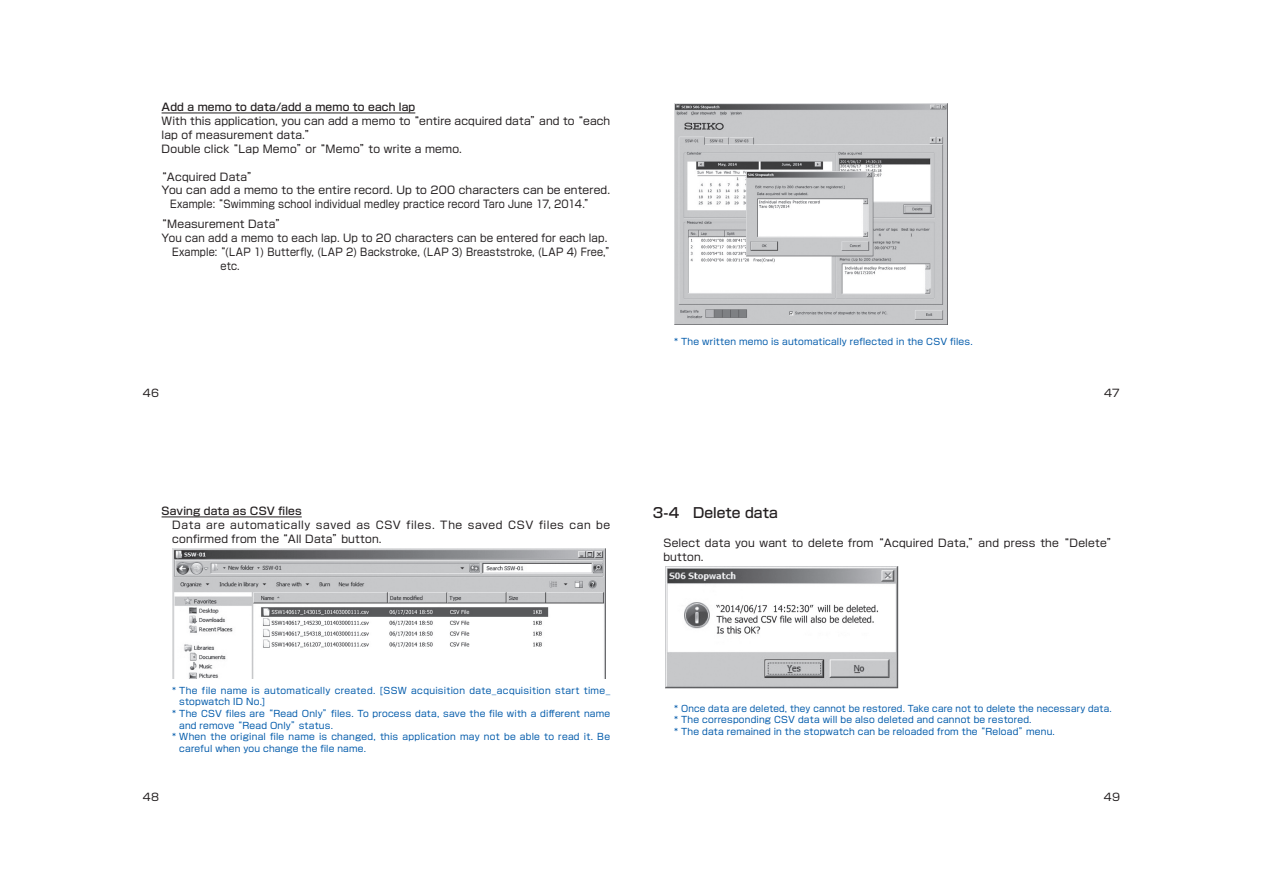
<style>
.page{position:relative;width:1263px;height:893px;background:#fff}
.page>*{position:absolute;margin:0;border:0;box-sizing:border-box;transform-origin:0 0}
.t1{font:500 13.8px "Shin Go Pro";letter-spacing:.005em;color:#231f20}
.t2{font:10.65px/13.8px "Shin Go Pro";letter-spacing:.015em;color:#231f20}
.t3{font:10.65px/13.8px "Shin Go Pro";letter-spacing:.045em;color:#231f20}
.t4{font:10.65px "Shin Go Pro";letter-spacing:.015em;color:#231f20;scale:.96 1}
.t5{font:500 10.65px "Shin Go Pro";letter-spacing:.015em;color:#231f20}
.t6{font:10.65px "Shin Go Pro";letter-spacing:.015em;color:#231f20;scale:.9 1}
.t7{font:10.5px "Shin Go Pro";letter-spacing:.04em;color:#231f20}
.t8{font:9px/11.7px "Shin Go Pro";letter-spacing:.025em;color:#015aaa}
</style>
<div class="page">
<img style="left:665px;top:567px;width:234px;height:121px">
<hr style="left:162px;top:517px;width:140px;height:1px;background:#231f20">
<img style="left:172px;top:549px;width:433px;height:129px">
<img style="left:674px;top:103px;width:274px;height:222px">
<hr style="left:162px;top:113px;width:253px;height:1px;background:#231f20">
<p class="t5" style="left:162px;top:99px;width:255px">Add a memo to data/add a memo to each lap</p>
<p class="t2" style="left:162px;top:113px;width:450px">With this application, you can add a memo to“entire acquired data”and to“each</p>
<p class="t2" style="left:162px;top:127px;width:155px">lap of measurement data.”</p>
<p class="t2" style="left:151px;top:141px;width:312px">　Double click“Lap Memo”or“Memo”to write a memo.</p>
<p class="t2" style="left:151px;top:168px;width:461px;text-indent:5px">“Acquired Data”<br>　You can add a memo to the entire record. Up to 200 characters can be entered.　　Example:“Swimming school individual medley practice record Taro June 17, 2014.”</p>
<p class="t2" style="left:156px;top:216px;width:131px">“Measurement Data”</p>
<p class="t4" style="left:162px;top:229px;width:466px">You can add a memo to each lap. Up to 20 characters can be entered for each lap.</p>
<p class="t2" style="left:151px;top:244px;width:465px">　　Example:“(LAP 1) Butterfly, (LAP 2) Backstroke, (LAP 3) Breaststroke, (LAP 4) Free,”</p>
<p class="t6" style="left:220px;top:257px;width:23px">etc.</p>
<p class="t7" style="left:143px;top:384px;width:18px">46</p>
<p class="t8" style="left:674px;top:335px;width:300px">* The written memo is automatically reflected in the CSV files.</p>
<p class="t7" style="left:1104px;top:385px;width:17px">47</p>
<p class="t5" style="left:162px;top:503px;width:142px">Saving data as CSV files</p>
<p class="t3" style="left:172px;top:517px;width:439px;text-indent:-21px">　　Data are automatically saved as CSV files. The saved CSV files can be confirmed from the“All Data”button.</p>
<h1 class="t1" style="left:653px;top:502px;width:127px">3-4　Delete data</h1>
<p class="t2" style="left:663px;top:535px;width:455px">Select data you want to delete from“Acquired Data,”and press the“Delete” button.</p>
<p class="t8" style="left:172px;top:683px;width:439px">*……The file name is automatically created. [SSW acquisition date_acquisition start time_</p>
<p class="t8" style="left:179px;top:695px;width:87px">stopwatch ID No.]</p>
<p class="t8" style="left:172px;top:707px;width:439px">*……The CSV files are“Read Only”files. To process data, save the file with a different name</p>
<p class="t8" style="left:179px;top:718px;width:155px">and remove“Read Only”status.</p>
<p class="t8" style="left:172px;top:730px;width:439px">*……When the original file name is changed, this application may not be able to read it. Be</p>
<p class="t8" style="left:179px;top:742px;width:188px">careful when you change the file name.</p>
<p class="t7" style="left:143px;top:788px;width:18px">48</p>
<p class="t8" style="left:674px;top:701px;width:439px">*……Once data are deleted, they cannot be restored. Take care not to delete the necessary data. * The corresponding CSV data will be also deleted and cannot be restored.<br>* The data remained in the stopwatch can be reloaded from the“Reload”menu.</p>
<p class="t7" style="left:1104px;top:789px;width:18px">49</p>
</div>
